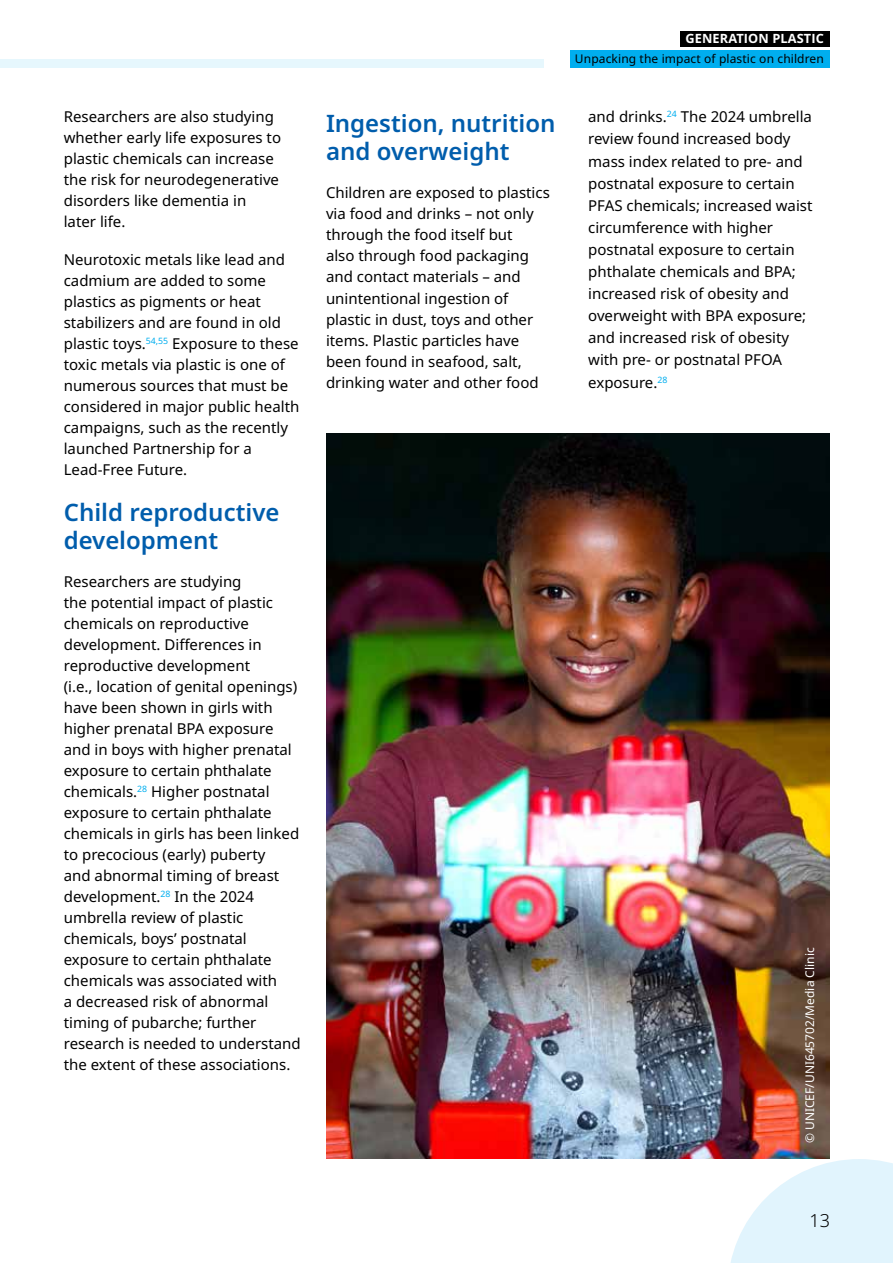
<style>
.page{position:relative;width:893px;height:1263px;background:#fff}
.page>*{position:absolute;margin:0;border:0;box-sizing:border-box;transform-origin:0 0}
.t1{font:600 24px/28.5px "Noto Sans";color:#005dac}
.t2{font:300 18px "Noto Sans";color:#000}
.t3{font:15px/21px "Noto Sans";color:#000}
.t4{font:700 12.75px "Noto Sans";letter-spacing:.01em;color:#fff}
.t5{font:12px "Noto Sans";letter-spacing:.01em;color:#000}
.t6{font:12px "Noto Sans";color:#fff}
</style>
<div class="page">
<div style="left:0;top:59px;width:543px;height:9px;background:#e6f7fd"></div>
<div style="left:680px;top:31px;width:149px;height:15px;background:#000"></div>
<div style="left:570px;top:51px;width:259px;height:17px;background:#00aeef"></div>
<img style="left:326px;top:433px;width:503px;height:725px">
<svg style="left:731px;top:1159px;width:162px;height:104px"></svg>
<p class="t3" style="left:64px;top:107px;width:219px">Researchers are also studying whether early life exposures to plastic chemicals can increase the risk for neurodegenerative disorders like dementia in later life.</p>
<p class="t3" style="left:64px;top:250px;width:237px">Neurotoxic metals like lead and cadmium are added to some plastics as pigments or heat stabilizers and are found in old plastic toys.<sup>54,55</sup> Exposure to these toxic metals via plastic is one of numerous sources that must be considered in major public health campaigns, such as the recently launched Partnership for a<br>Lead-Free Future.</p>
<h1 class="t1" style="left:64px;top:499px;width:217px">Child reproductive development</h1>
<p class="t3" style="left:64px;top:572px;width:238px">Researchers are studying<br>the potential impact of plastic chemicals on reproductive development. Differences in reproductive development<br>(i.e., location of genital openings) have been shown in girls with higher prenatal BPA exposure and in boys with higher prenatal exposure to certain phthalate chemicals.<sup>28</sup> Higher postnatal exposure to certain phthalate chemicals in girls has been linked to precocious (early) puberty<br>and abnormal timing of breast development.<sup>28</sup> In the 2024 umbrella review of plastic chemicals, boys’ postnatal exposure to certain phthalate chemicals was associated with<br>a decreased risk of abnormal timing of pubarche; further research is needed to understand the extent of these associations.</p>
<h1 class="t1" style="left:326px;top:110px;width:231px">Ingestion, nutrition and overweight</h1>
<p class="t3" style="left:326px;top:183px;width:225px">Children are exposed to plastics via food and drinks – not only through the food itself but<br>also through food packaging and contact materials – and unintentional ingestion of plastic in dust, toys and other items. Plastic particles have been found in seafood, salt, drinking water and other food</p>
<p class="t4" style="left:685px;top:30px;width:140px">GENERATION PLASTIC</p>
<p class="t5" style="left:575px;top:50px;width:251px">Unpacking the impact of plastic on children</p>
<p class="t3" style="left:588px;top:106px;width:226px;line-height:22px">and drinks.<sup>24</sup> The 2024 umbrella review found increased body mass index related to pre- and postnatal exposure to certain<br>PFAS chemicals; increased waist circumference with higher postnatal exposure to certain phthalate chemicals and BPA; increased risk of obesity and overweight with BPA exposure; and increased risk of obesity with pre- or postnatal PFOA exposure.<sup>28</sup></p>
<p class="t6" style="left:801px;top:1143px;width:197px;rotate:-90deg">© UNICEF/UNI645702/Media Clinic</p>
<p class="t2" style="left:809px;top:1208px;width:22px">13</p>
</div>
